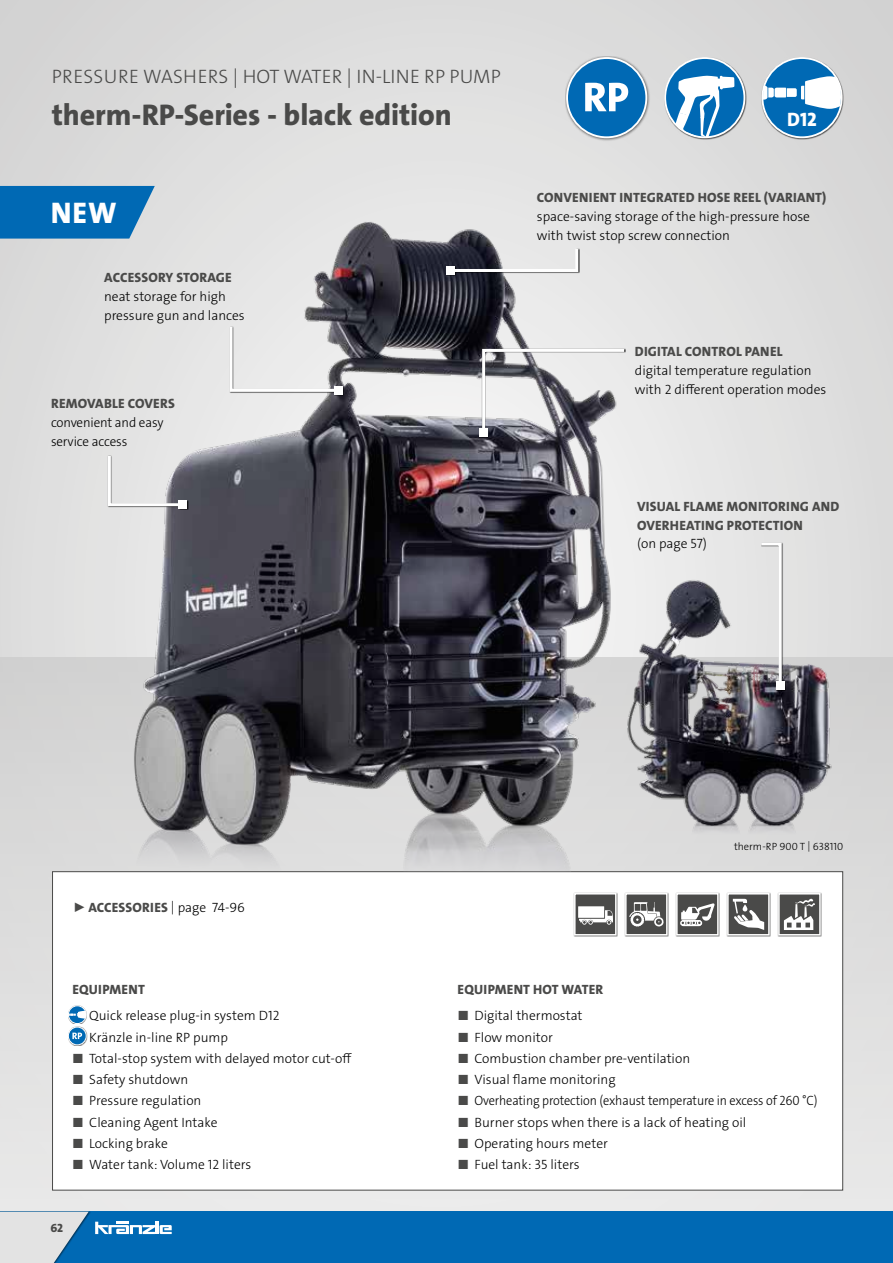
<style>
.page{position:relative;width:893px;height:1263px;background:#fff}
.page>*{position:absolute;margin:0;border:0;box-sizing:border-box;transform-origin:0 0}
.t1{font:30px "The Sans LP8 Ex Bld";letter-spacing:-.005em;color:#4a4a49}
.t2{font:30px "The Sans LP8 Ex Bld";color:#fff}
.t3{font:19.5px "The Sans LP3 Lig";letter-spacing:.01em;color:#4a4a49}
.t4{font:19.5px "The Sans LP8 Ex Bld";color:#fff}
.t5{font:13.5px/18.8px "The Sans LP3 Lig";color:#000}
.t6{font:13.5px/18.8px "The Sans LP8 Ex Bld";letter-spacing:.015em;color:#4a4a49}
.t7{font:13.5px "The Sans LP3 Lig";color:#000;scale:.92 1}
.t8{font:12px "The Sans LP8 Ex Bld";color:#4a4a49}
.t9{font:10.5px "The Sans LP3 Lig";color:#000}
.s1{font-family:"The Sans LP3 Lig";color:#000}
.s2{color:#4a4a49}
</style>
<div class="page">
<div style="left:0;top:0;width:893px;height:1224px;background:#dcdcdc"></div>
<div style="left:0;top:657px;width:893px;height:606px;background:linear-gradient(to bottom,#d0d0d0,#ececeb)"></div>
<div style="left:0;top:1211px;width:893px;height:52px;background:#0069b4"></div>
<svg style="left:0;top:1211px;width:89px;height:52px"></svg>
<svg style="left:95px;top:1221px;width:77px;height:13px"></svg>
<div style="left:761px;top:57px;width:83px;height:82px;background:#000;opacity:.65"></div>
<div style="left:762px;top:58px;width:80px;height:79px;background:#0069b4;border-radius:50%"></div>
<div style="left:761px;top:57px;width:82px;height:81px;border:2px solid #fff;border-radius:50%"></div>
<svg style="left:763px;top:76px;width:78px;height:33px"></svg>
<div style="left:565px;top:56px;width:85px;height:85px;background:#000;opacity:.55"></div>
<div style="left:567px;top:58px;width:79px;height:79px;background:#0069b4;border-radius:50%"></div>
<div style="left:566px;top:57px;width:81px;height:81px;border:2px solid #fff;border-radius:50%"></div>
<svg style="left:585px;top:83px;width:43px;height:28px"></svg>
<div style="left:664px;top:57px;width:82px;height:82px;background:#000;opacity:.65"></div>
<div style="left:665px;top:58px;width:79px;height:79px;background:#0069b4;border-radius:50%"></div>
<svg style="left:671px;top:75px;width:64px;height:62px"></svg>
<div style="left:664px;top:57px;width:81px;height:81px;border:2px solid #fff;border-radius:50%"></div>
<div style="left:52px;top:871px;width:791px;height:319px;background:#fff;border:1px solid #4a4a49"></div>
<div style="left:778px;top:893px;width:44px;height:44px;background:#bfbfbf"></div>
<div style="left:778px;top:893px;width:43px;height:42px;background:#4a4a49;border:2px solid #fff"></div>
<svg style="left:784px;top:898px;width:31px;height:32px"></svg>
<div style="left:574px;top:893px;width:44px;height:44px;background:#bfbfbf"></div>
<div style="left:574px;top:893px;width:43px;height:42px;background:#4a4a49;border:2px solid #fff"></div>
<svg style="left:579px;top:910px;width:34px;height:15px"></svg>
<div style="left:578px;top:906px;width:26px;height:12px;background:#fff"></div>
<div style="left:625px;top:893px;width:44px;height:44px;background:#bfbfbf"></div>
<div style="left:625px;top:893px;width:43px;height:42px;background:#4a4a49;border:2px solid #fff"></div>
<svg style="left:629px;top:902px;width:35px;height:24px"></svg>
<div style="left:676px;top:893px;width:44px;height:44px;background:#bfbfbf"></div>
<div style="left:676px;top:893px;width:43px;height:42px;background:#4a4a49;border:2px solid #fff"></div>
<div style="left:680px;top:920px;width:22px;height:6px;border:2px solid #fff;border-radius:2px"></div>
<svg style="left:681px;top:903px;width:34px;height:22px"></svg>
<div style="left:727px;top:893px;width:44px;height:44px;background:#bfbfbf"></div>
<div style="left:727px;top:893px;width:43px;height:42px;background:#4a4a49;border:2px solid #fff"></div>
<svg style="left:733px;top:899px;width:31px;height:31px"></svg>
<div style="left:68px;top:1026px;width:19px;height:20px;background:#000;opacity:.55"></div>
<div style="left:68px;top:1027px;width:18px;height:18px;background:#0069b4;border-radius:50%"></div>
<div style="left:68px;top:1027px;width:18px;height:18px;border:1px solid #fff;border-radius:50%"></div>
<svg style="left:72px;top:1032px;width:10px;height:7px"></svg>
<div style="left:68px;top:1006px;width:19px;height:18px;background:#000;opacity:.66"></div>
<svg style="left:68px;top:1006px;width:18px;height:17px"></svg>
<div style="left:68px;top:1005px;width:18px;height:19px;border:1px solid #fff;border-radius:50%"></div>
<svg style="left:69px;top:1011px;width:17px;height:8px"></svg>
<img style="left:56px;top:202px;width:755px;height:669px">
<img style="left:621px;top:573px;width:228px;height:261px">
<div style="left:761px;top:542px;width:25px;height:149px;background:#000;opacity:.8"></div>
<svg style="left:758px;top:541px;width:25px;height:148px"></svg>
<div style="left:776px;top:681px;width:8px;height:9px;background:#fff"></div>
<div style="left:446px;top:248px;width:134px;height:28px;background:#000;opacity:.8"></div>
<svg style="left:449px;top:246px;width:131px;height:27px"></svg>
<div style="left:446px;top:266px;width:9px;height:9px;background:#fff"></div>
<div style="left:229px;top:326px;width:115px;height:70px;background:#000;opacity:.8"></div>
<svg style="left:228px;top:324px;width:112px;height:69px"></svg>
<div style="left:334px;top:386px;width:8px;height:8px;background:#fff"></div>
<div style="left:108px;top:456px;width:81px;height:54px;background:#000;opacity:.8"></div>
<svg style="left:106px;top:453px;width:80px;height:55px"></svg>
<div style="left:179px;top:500px;width:8px;height:9px;background:#fff"></div>
<div style="left:479px;top:349px;width:146px;height:89px;background:#000;opacity:.8"></div>
<svg style="left:481px;top:347px;width:146px;height:86px"></svg>
<div style="left:479px;top:428px;width:9px;height:9px;background:#fff"></div>
<svg style="left:0;top:186px;width:155px;height:53px;background:#1473b7"></svg>
<h2 class="t3" style="left:52px;top:64px;width:451px">PRESSURE WASHERS | HOT WATER | IN-LINE RP PUMP</h2>
<h1 class="t1" style="left:52px;top:95px;width:402px">therm-RP-Series - black edition</h1>
<h1 class="t2" style="left:51px;top:194px;width:67px">NEW</h1>
<p class="t6" style="left:104px;top:268px;width:129px">ACCESSORY STORAGE</p>
<p class="t5" style="left:104px;top:287px;width:142px">neat storage for high pressure gun and lances</p>
<p class="t6" style="left:51px;top:394px;width:125px">REMOVABLE COVERS</p>
<p class="t5" style="left:51px;top:413px;width:114px">convenient and easy service access</p>
<h2 class="t4" style="left:787px;top:107px;width:31px">D12</h2>
<p class="t6" style="left:537px;top:188px;width:291px">CONVENIENT INTEGRATED HOSE REEL (VARIANT)</p>
<p class="t5" style="left:537px;top:207px;width:275px">space-saving storage of the high-pressure hose with twist stop screw connection</p>
<p class="t6" style="left:635px;top:342px;width:149px">DIGITAL CONTROL PANEL</p>
<p class="t5" style="left:635px;top:361px;width:193px">digital temperature regulation with 2 different operation modes</p>
<p class="t6" style="left:637px;top:497px;width:204px">VISUAL FLAME MONITORING AND<br>OVERHEATING PROTECTION</p>
<p class="t5" style="left:637px;top:535px;width:71px">(on page 57)</p>
<p class="t6" style="left:72px;top:898px;width:174px">► ACCESSORIES <span class="s1">| page 74-96</span></p>
<p class="t9" style="left:734px;top:839px;width:111px">therm-RP 900 T | 638110</p>
<p class="t6" style="left:72px;top:980px;width:74px">EQUIPMENT</p>
<p class="t5" style="left:89px;top:1005px;width:192px;line-height:21.3px">Quick release plug-in system D12<br>Kränzle in-line RP pump</p>
<p class="t5" style="left:72px;top:1049px;width:281px"><span class="s2">■</span> Total-stop system with delayed motor cut-off</p>
<p class="t5" style="left:72px;top:1070px;width:117px"><span class="s2">■</span> Safety shutdown</p>
<p class="t5" style="left:72px;top:1091px;width:131px"><span class="s2">■</span> Pressure regulation</p>
<p class="t5" style="left:72px;top:1113px;width:147px"><span class="s2">■</span> Cleaning Agent Intake</p>
<p class="t5" style="left:72px;top:1134px;width:97px"><span class="s2">■</span> Locking brake</p>
<p class="t5" style="left:72px;top:1155px;width:181px"><span class="s2">■</span> Water tank: Volume 12 liters</p>
<p class="t8" style="left:51px;top:1220px;width:14px">62</p>
<p class="t6" style="left:458px;top:980px;width:147px">EQUIPMENT HOT WATER</p>
<p class="t5" style="left:458px;top:1006px;width:127px"><span class="s2">■</span> Digital thermostat</p>
<p class="t5" style="left:458px;top:1028px;width:97px"><span class="s2">■</span> Flow monitor</p>
<p class="t5" style="left:458px;top:1049px;width:234px"><span class="s2">■</span> Combustion chamber pre-ventilation</p>
<p class="t5" style="left:458px;top:1070px;width:160px"><span class="s2">■</span> Visual flame monitoring</p>
<p class="t7" style="left:458px;top:1092px;width:393px"><span class="s2">■</span> Overheating protection (exhaust temperature in excess of 260 °C)</p>
<p class="t5" style="left:458px;top:1113px;width:290px"><span class="s2">■</span> Burner stops when there is a lack of heating oil</p>
<p class="t5" style="left:458px;top:1134px;width:152px"><span class="s2">■</span> Operating hours meter</p>
<p class="t5" style="left:458px;top:1155px;width:124px"><span class="s2">■</span> Fuel tank: 35 liters</p>
</div>
